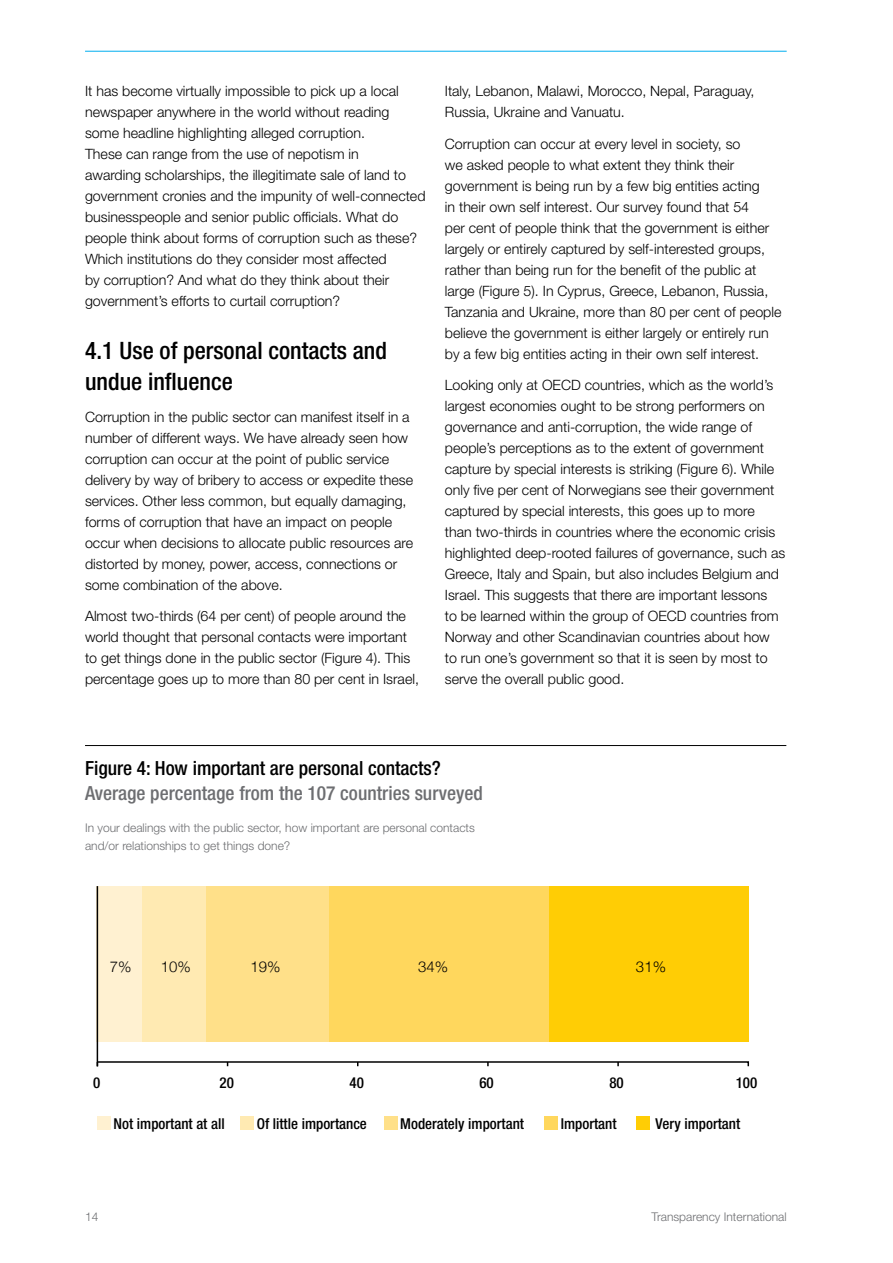
<style>
.page{position:relative;width:893px;height:1263px;background:#fff}
.page>*{position:absolute;margin:0;border:0;box-sizing:border-box;transform-origin:0 0}
.t1{font:500 condensed 24px/31.5px "Helvetica Neue";color:#000}
.t2{font:500 condensed 19.5px "Helvetica Neue";color:#6d6e71}
.t3{font:500 condensed 19.5px "Helvetica Neue";color:#000}
.t4{font:500 condensed 15px "Helvetica Neue LT Pro";color:#000}
.t5{font:300 15px "Helvetica Neue";color:#000}
.t6{font:300 14.25px/21px "Helvetica Neue LT Std";color:#000}
.t7{font:300 12px/18px "Helvetica Neue LT Std";color:#6d6e71}
</style>
<div class="page">
<hr style="left:85px;top:51px;width:702px;height:1px;background:#00aeef">
<hr style="left:85px;top:745px;width:701px;height:1px;background:#000">
<div style="left:548px;top:886px;width:200px;height:155px;background:#ffcd05"></div>
<div style="left:329px;top:886px;width:219px;height:155px;background:#ffd75d"></div>
<div style="left:206px;top:886px;width:123px;height:155px;background:#ffe089"></div>
<div style="left:142px;top:886px;width:64px;height:155px;background:#ffeab2"></div>
<div style="left:97px;top:886px;width:45px;height:155px;background:#fff1d1"></div>
<svg style="left:96px;top:1060px;width:654px;height:7px"></svg>
<hr style="left:97px;top:886px;width:1px;height:180px;background:#000">
<div style="left:97px;top:1116px;width:14px;height:14px;background:#fff1d1"></div>
<div style="left:240px;top:1116px;width:14px;height:14px;background:#ffeab2"></div>
<div style="left:384px;top:1116px;width:14px;height:14px;background:#ffe089"></div>
<div style="left:544px;top:1116px;width:13px;height:14px;background:#ffd75d"></div>
<div style="left:636px;top:1116px;width:14px;height:14px;background:#ffcd05"></div>
<p class="t6" style="left:85px;top:80px;width:342px">It has become virtually impossible to pick up a local newspaper anywhere in the world without reading some headline highlighting alleged corruption.<br>These can range from the use of nepotism in<br>awarding scholarships, the illegitimate sale of land to government cronies and the impunity of well-connected businesspeople and senior public officials. What do people think about forms of corruption such as these?<br>Which institutions do they consider most affected<br>by corruption? And what do they think about their government’s efforts to curtail corruption?</p>
<h1 class="t1" style="left:85px;top:334px;width:303px">4.1 Use of personal contacts and undue influence</h1>
<p class="t6" style="left:85px;top:406px;width:330px">Corruption in the public sector can manifest itself in a number of different ways. We have already seen how corruption can occur at the point of public service delivery by way of bribery to access or expedite these services. Other less common, but equally damaging, forms of corruption that have an impact on people occur when decisions to allocate public resources are distorted by money, power, access, connections or some combination of the above.</p>
<p class="t6" style="left:85px;top:605px;width:335px">Almost two-thirds (64 per cent) of people around the world thought that personal contacts were important to get things done in the public sector (Figure 4). This percentage goes up to more than 80 per cent in Israel,</p>
<p class="t6" style="left:445px;top:80px;width:311px">Italy, Lebanon, Malawi, Morocco, Nepal, Paraguay,<br>Russia, Ukraine and Vanuatu.</p>
<p class="t6" style="left:445px;top:133px;width:338px">Corruption can occur at every level in society, so<br>we asked people to what extent they think their government is being run by a few big entities acting<br>in their own self interest. Our survey found that 54<br>per cent of people think that the government is either largely or entirely captured by self-interested groups, rather than being run for the benefit of the public at large (Figure 5). In Cyprus, Greece, Lebanon, Russia, Tanzania and Ukraine, more than 80 per cent of people believe the government is either largely or entirely run by a few big entities acting in their own self interest.</p>
<p class="t6" style="left:445px;top:374px;width:342px">Looking only at OECD countries, which as the world’s largest economies ought to be strong performers on governance and anti-corruption, the wide range of people’s perceptions as to the extent of government capture by special interests is striking (Figure 6). While only five per cent of Norwegians see their government captured by special interests, this goes up to more<br>than two-thirds in countries where the economic crisis highlighted deep-rooted failures of governance, such as Greece, Italy and Spain, but also includes Belgium and Israel. This suggests that there are important lessons<br>to be learned within the group of OECD countries from Norway and other Scandinavian countries about how to run one’s government so that it is seen by most to serve the overall public good.</p>
<h2 class="t3" style="left:85px;top:757px;width:357px">Figure 4: How important are personal contacts?</h2>
<h2 class="t2" style="left:85px;top:781px;width:399px">Average percentage from the 107 countries surveyed</h2>
<p class="t7" style="left:85px;top:818px;width:391px">In your dealings with the public sector, how important are personal contacts and/or relationships to get things done?</p>
<p class="t5" style="left:110px;top:957px;width:23px">7%</p>
<p class="t5" style="left:161px;top:957px;width:32px">10%</p>
<p class="t5" style="left:250px;top:957px;width:32px">19%</p>
<p class="t5" style="left:418px;top:957px;width:32px">34%</p>
<p class="t5" style="left:636px;top:957px;width:32px">31%</p>
<p class="t4" style="left:93px;top:1073px;width:9px">0</p>
<p class="t4" style="left:220px;top:1073px;width:16px">20</p>
<p class="t4" style="left:349px;top:1073px;width:16px">40</p>
<p class="t4" style="left:479px;top:1073px;width:16px">60</p>
<p class="t4" style="left:609px;top:1073px;width:16px">80</p>
<p class="t4" style="left:736px;top:1073px;width:23px">100</p>
<p class="t4" style="left:114px;top:1115px;width:113px">Not important at all</p>
<p class="t4" style="left:257px;top:1115px;width:112px">Of little importance</p>
<p class="t4" style="left:400px;top:1115px;width:125px">Moderately important</p>
<p class="t4" style="left:561px;top:1115px;width:57px">Important</p>
<p class="t4" style="left:656px;top:1115px;width:86px">Very important</p>
<p class="t7" style="left:85px;top:1207px;width:15px">14</p>
<p class="t7" style="left:651px;top:1207px;width:137px">Transparency International</p>
</div>
